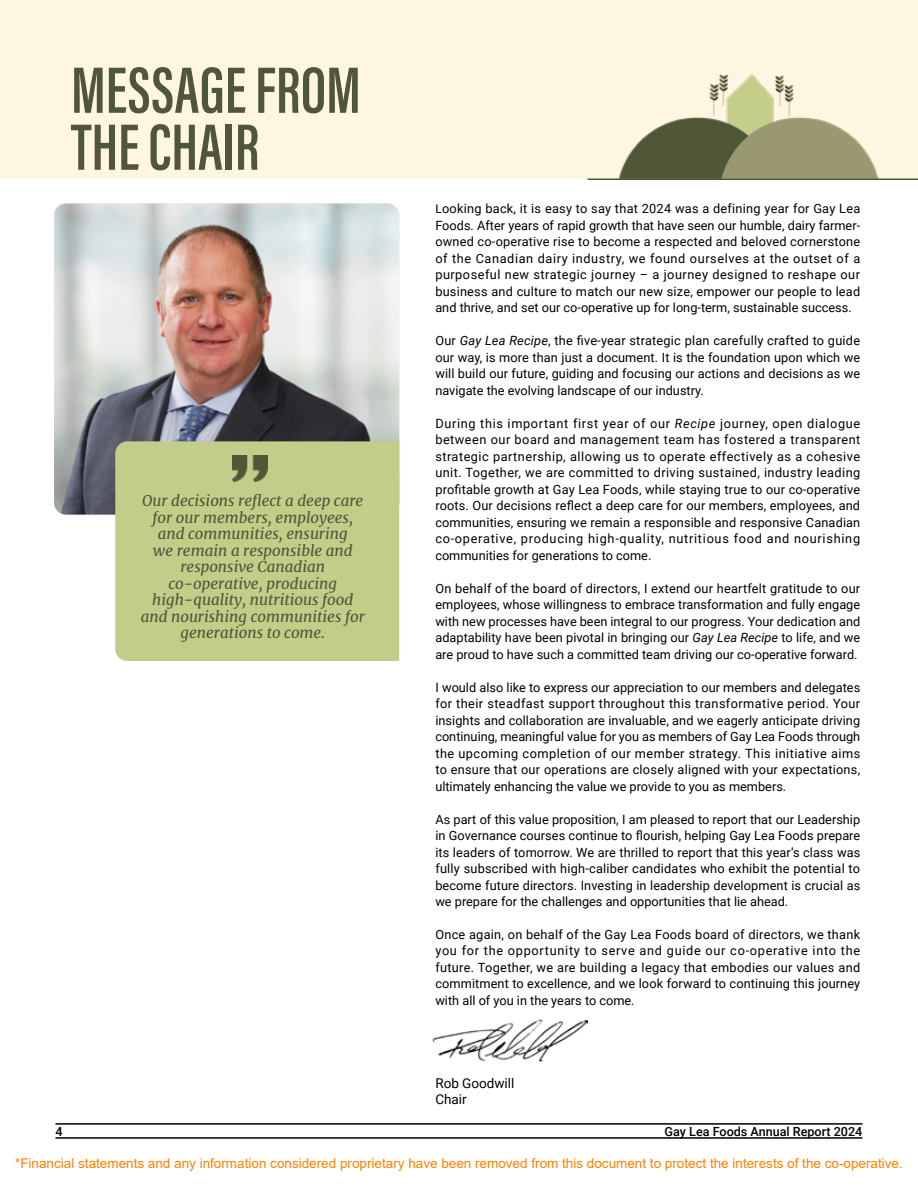
<style>
.page{position:relative;width:918px;height:1188px;background:#fff}
.page>*{position:absolute;margin:0;border:0;box-sizing:border-box;transform-origin:0 0}
.t1{font:600 67.5px/57px "Acumin Pro Extra Cond";color:#505738}
.t2{font:italic 15px/16.5px "Merriweather";color:#505738;text-align:center}
.t3{font:13.5px "Arial";color:#ff8000}
.t4{font:13.5px/16.5px "Roboto";color:#000}
.t5{font:12.75px/16.5px "Roboto";color:#000;text-align:justify}
.t6{font:500 12.6px "Roboto";color:#000}
.s1{font-size:12px}
.s2{font-style:italic}
</style>
<div class="page">
<img style="left:54px;top:204px;width:345px;height:311px">
<div style="left:0;top:0;width:918px;height:179px;background:#fff6e1"></div>
<div style="left:115px;top:441px;width:284px;height:220px;background:#c3cd89"></div>
<img style="left:618px;top:74px;width:261px;height:104px">
<hr style="left:587px;top:178px;width:331px;height:2px;background:#505738">
<img style="left:232px;top:456px;width:35px;height:26px">
<img style="left:432px;top:1019px;width:155px;height:43px">
<hr style="left:56px;top:1123px;width:806px;height:2px;background:#000">
<hr style="left:56px;top:1137px;width:806px;height:2px;background:#000">
<h1 class="t1" style="left:71px;top:61px;width:291px">MESSAGE FROM<br>THE CHAIR</h1>
<p class="t2" style="left:141px;top:492px;width:226px">Our decisions reflect a deep care for our members, employees, and communities, ensuring<br>we remain a responsible and responsive Canadian co-operative, producing high-quality, nutritious food and nourishing communities for generations to come.</p>
<p class="t5" style="left:435px;top:200px;width:426px"><span class="s1">L</span>ooking back, it is easy to say that 2024 was a defining year for Gay Lea Foods. After years of rapid growth that have seen our humble, dairy farmer&shy;owned co-operative rise to become a respected and beloved cornerstone of the Canadian dairy industry, we found ourselves at the outset of a purposeful new strategic journey – a journey designed to reshape our business and culture to match our new size, empower our people to lead and thrive, and set our co-operative up for long-term, sustainable success.</p>
<p class="t5" style="left:435px;top:332px;width:426px">Our <span class="s2">Gay Lea Recipe</span>, the five-year strategic plan carefully crafted to guide our way, is more than just a document. It is the foundation upon which we will build our future, guiding and focusing our actions and decisions as we navigate the evolving landscape of our industry.</p>
<p class="t5" style="left:435px;top:414px;width:426px">During this important first year of our <span class="s2">Recipe</span> journey, open dialogue between our board and management team has fostered a transparent strategic partnership, allowing us to operate effectively as a cohesive unit. Together, we are committed to driving sustained, industry leading profitable growth at Gay Lea Foods, while staying true to our co-operative roots. Our decisions reflect a deep care for our members, employees, and communities, ensuring we remain a responsible and responsive Canadian co-operative, producing high-quality, nutritious food and nourishing communities for generations to come.</p>
<p class="t5" style="left:435px;top:579px;width:426px">On behalf of the board of directors, I extend our heartfelt gratitude to our employees, whose willingness to embrace transformation and fully engage with new processes have been integral to our progress. Your dedication and adaptability have been pivotal in bringing our <span class="s2">Gay Lea Recipe</span> to life, and we are proud to have such a committed team driving our co-operative forward.</p>
<p class="t5" style="left:435px;top:678px;width:426px">I would also like to express our appreciation to our members and delegates for their steadfast support throughout this transformative period. Your insights and collaboration are invaluable, and we eagerly anticipate driving continuing, meaningful value for you as members of Gay Lea Foods through the upcoming completion of our member strategy. This initiative aims to ensure that our operations are closely aligned with your expectations, ultimately enhancing the value we provide to you as members.</p>
<p class="t5" style="left:435px;top:810px;width:426px">As part of this value proposition, I am pleased to report that our Leadership in Governance courses continue to flourish, helping Gay Lea Foods prepare its leaders of tomorrow. We are thrilled to report that this year’s class was fully subscribed with high-caliber candidates who exhibit the potential to become future directors. Investing in leadership development is crucial as we prepare for the challenges and opportunities that lie ahead.</p>
<p class="t5" style="left:435px;top:926px;width:426px">Once again, on behalf of the Gay Lea Foods board of directors, we thank you for the opportunity to serve and guide our co-operative into the future. Together, we are building a legacy that embodies our values and commitment to excellence, and we look forward to continuing this journey with all of you in the years to come.</p>
<p class="t4" style="left:435px;top:1074px;width:81px">Rob Goodwill<br>Chair</p>
<p class="t6" style="left:56px;top:1122px;width:9px">4</p>
<p class="t6" style="left:665px;top:1122px;width:199px">Gay Lea Foods Annual Report 2024</p>
<p class="t3" style="left:15px;top:1154px;width:889px">*Financial statements and any information considered proprietary have been removed from this document to protect the interests of the co-operative.</p>
</div>
